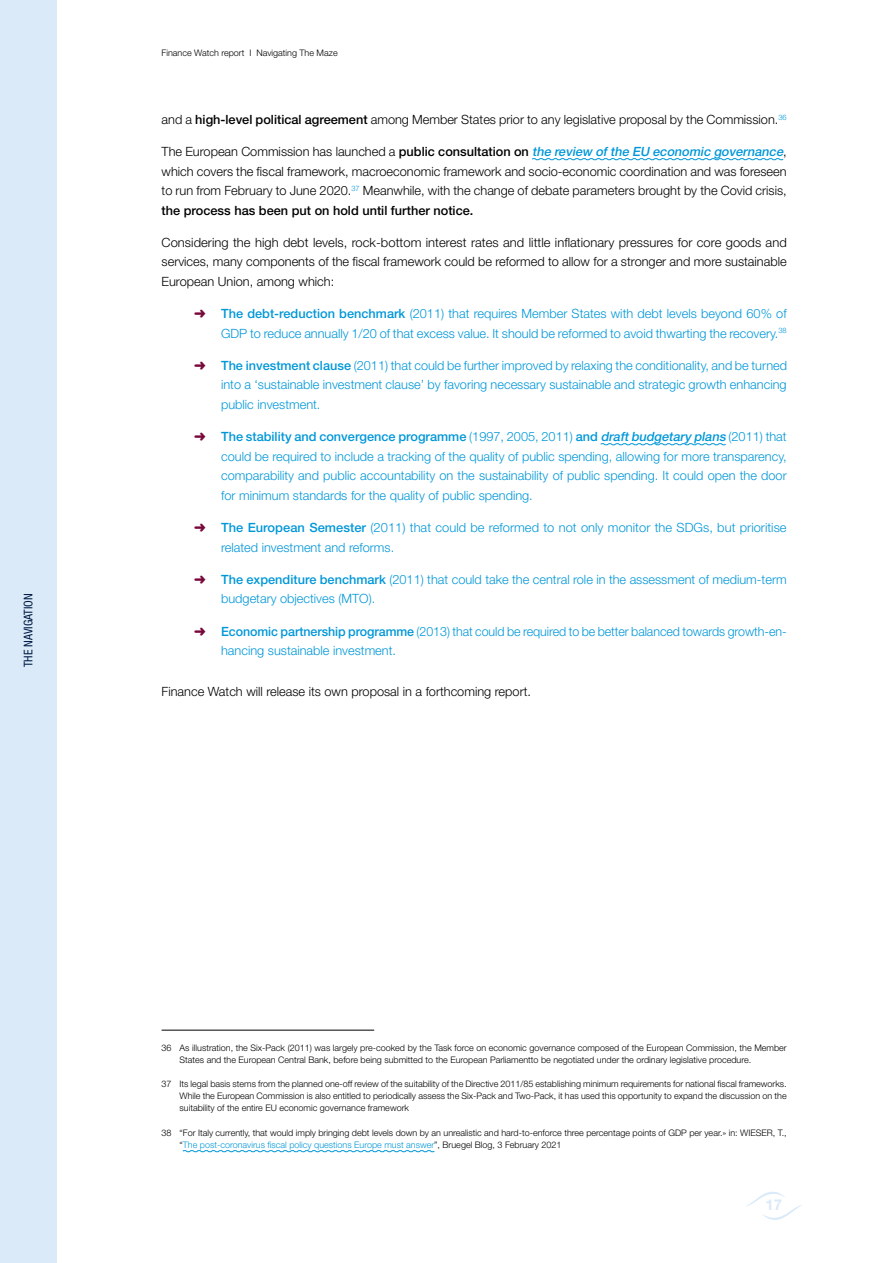
<style>
.page{position:relative;width:893px;height:1263px;background:#fff}
.page>*{position:absolute;margin:0;border:0;box-sizing:border-box;transform-origin:0 0}
.t1{font:700 15px "Helvetica Neue LT Std";color:#daeaf9}
.t2{font:300 12.75px/19.5px "Helvetica Neue LT Std";color:#0097d8}
.t3{font:300 12.75px/19.5px "Helvetica Neue LT Std";color:#000;text-align:justify}
.t4{font:condensed 12px "Helvetica Neue LT Std";color:#001b44}
.t5{font:300 9px/12px "Helvetica Neue LT Std";color:#000}
.s1{font-weight:500}
.s2{font-weight:500;font-style:italic;color:#0097d8}
.s3{color:#79083a}
.s4{font-weight:500;font-style:italic}
.s5{color:#0097d8}
</style>
<div class="page">
<div style="left:0;top:0;width:56px;height:1263px;background:#daeaf9"></div>
<svg style="left:747px;top:1192px;width:55px;height:28px"></svg>
<svg style="left:532px;top:158px;width:252px;height:3px"></svg>
<svg style="left:600px;top:443px;width:126px;height:3px"></svg>
<hr style="left:162px;top:1030px;width:212px;height:1px;background:#000">
<svg style="left:182px;top:1150px;width:253px;height:3px"></svg>
<p class="t4" style="left:21px;top:667px;width:75px;rotate:-90deg">THE NAVIGATION</p>
<p class="t5" style="left:162px;top:47px;width:178px">Finance Watch report I Navigating The Maze</p>
<p class="t3" style="left:162px;top:109px;width:627px">and a <span class="s1">high-level political agreement</span> among Member States prior to any legislative proposal by the Commission.<sup>36</sup></p>
<p class="t3" style="left:162px;top:142px;width:627px">The European Commission has launched a <span class="s1">public consultation on</span> <span class="s2">the review ofthe EU economic governance</span>, which covers the fiscal framework, macroeconomic framework and socio-economic coordination and was foreseen to run from February to June 2020.<sup>37</sup> Meanwhile, with the change of debate parameters brought by the Covid crisis, <span class="s1">the process has been put on hold until further notice.</span></p>
<p class="t3" style="left:162px;top:232px;width:627px">Considering the high debt levels, rock-bottom interest rates and little inflationary pressures for core goods and services, many components of the fiscal framework could be reformed to allow for a stronger and more sustainable European Union, among which:</p>
<p class="t2" style="left:194px;top:304px;width:594px;text-align:right"><span class="s3">➜</span> <span class="s1">The debt-reduction benchmark</span> (2011) that requires Member States with debt levels beyond 60% of<br>GDP to reduce annually 1/20 of that excess value. It should be reformed to avoid thwarting the recovery.<sup>38</sup></p>
<p class="t2" style="left:221px;top:355px;width:567px;text-align:justify;text-indent:-27px"><span class="s3">➜</span> <span class="s1">The investment clause</span> (2011) that could be further improved by relaxing the conditionality, and be turned into a ‘sustainable investment clause’ by favoring necessary sustainable and strategic growth enhancing public investment.</p>
<p class="t2" style="left:221px;top:427px;width:567px;text-align:justify;text-indent:-27px"><span class="s3">➜</span> <span class="s1">The stability and convergence programme</span> (1997, 2005, 2011) <span class="s1">and</span> <span class="s4">draftbudgetary plans</span> (2011) that could be required to include a tracking of the quality of public spending, allowing for more transparency, comparability and public accountability on the sustainability of public spending. It could open the door for minimum standards for the quality of public spending.</p>
<p class="t2" style="left:221px;top:517px;width:567px;text-indent:-27px"><span class="s3">➜</span> <span class="s1">The European Semester</span> (2011) that could be reformed to not only monitor the SDGs, but prioritise related investment and reforms.</p>
<p class="t2" style="left:221px;top:569px;width:567px;text-indent:-27px"><span class="s3">➜</span> <span class="s1">The expenditure benchmark</span> (2011) that could take the central role in the assessment of medium-term budgetary objectives (MTO).</p>
<p class="t2" style="left:221px;top:621px;width:567px;text-indent:-27px"><span class="s3">➜</span> <span class="s1">Economic partnership programme</span> (2013) that could be required to be better balanced towards growth-en&shy;hancing sustainable investment.</p>
<p class="t3" style="left:162px;top:681px;width:371px">Finance Watch will release its own proposal in a forthcoming report.</p>
<p class="t5" style="left:180px;top:1041px;width:609px;text-indent:-18px">36 As illustration, the Six-Pack (2011) was largely pre-cooked by the Task force on economic governance composed of the European Commission, the Member<br>States and the European Central Bank, before being submitted to the European Parliamentto be negotiated under the ordinary legislative procedure.</p>
<p class="t5" style="left:180px;top:1078px;width:609px;text-align:justify;text-indent:-18px">37 Its legal basis stems from the planned one-off review of the suitability of the Directive 2011/85 establishing minimum requirements for national fiscal frameworks.<br>While the European Commission is also entitled to periodically assess the Six-Pack and Two-Pack, it has used this opportunity to expand the discussion on the suitability of the entire EU economic governance framework</p>
<p class="t5" style="left:180px;top:1127px;width:609px;text-indent:-18px">38 “For Italy currently, that would imply bringing debt levels down by an unrealistic and hard-to-enforce three percentage points of GDP per year.» in: WIESER, T., “<span class="s5">The post-coronavirus fiscal policy questions Europe must answer</span>”, Bruegel Blog, 3 February 2021</p>
<p class="t1" style="left:765px;top:1196px;width:18px">17</p>
</div>
